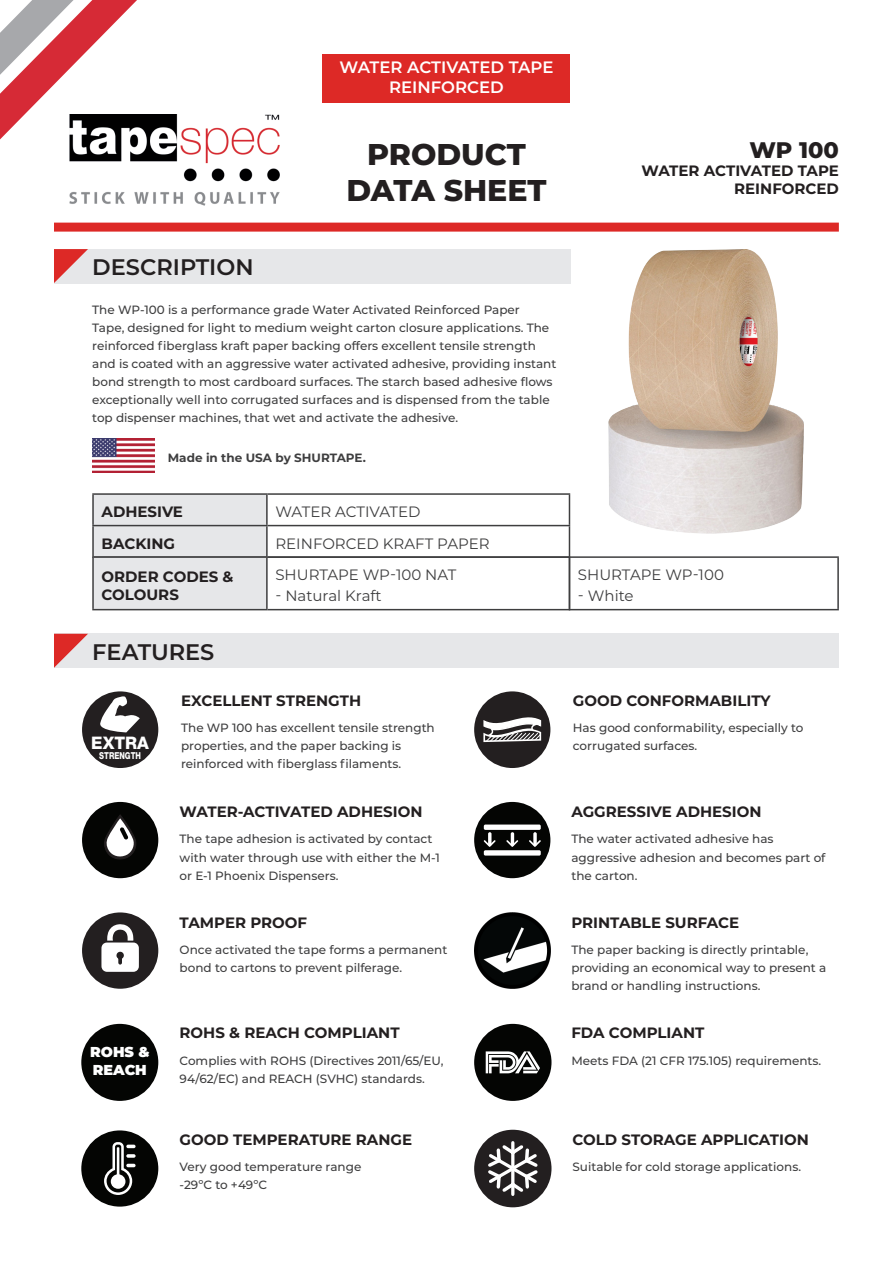
<style>
.page{position:relative;width:893px;height:1263px;background:#fff}
.page>*{position:absolute;margin:0;border:0;box-sizing:border-box;transform-origin:0 0}
.t1{font:800 30px "Montserrat";color:#231f20}
.t2{font:600 22.5px "Montserrat";color:#231f20}
.t3{font:800 22.5px "Montserrat";color:#231f20}
.t4{font:800 17.25px "Helvetica Neue LT Pro";color:#fff;scale:.96 1}
.t5{font:600 16.5px "Montserrat";color:#fff}
.t6{font:700 15px/18px "Montserrat";color:#231f20}
.Body_Copy{font:15px "Montserrat";color:#3e3e3f}
.t7{font:900 14.4px/17.2px "Montserrat";color:#fff}
.t8{font:500 12px/18px "Montserrat";color:#3e3e3f}
.t9{font:700 12px "Montserrat";color:#3e3e3f}
.t10{font:800 9.6px "Helvetica Neue LT Pro";color:#fff;scale:.77 1}
</style>
<div class="page">
<div style="left:54px;top:223px;width:785px;height:9px;background:#dd2926"></div>
<img style="left:69px;top:114px;width:211px;height:92px">
<div style="left:54px;top:249px;width:516px;height:34px;background:#e6e7e9"></div>
<svg style="left:54px;top:249px;width:34px;height:34px"></svg>
<svg style="left:0;top:0;width:137px;height:139px"></svg>
<div style="left:54px;top:634px;width:785px;height:34px;background:#e6e7e9"></div>
<svg style="left:54px;top:634px;width:34px;height:34px"></svg>
<div style="left:323px;top:54px;width:247px;height:49px;background:#dd2926"></div>
<div style="left:94px;top:495px;width:172px;height:61px;background:#e6e7e9"></div>
<hr style="left:92px;top:493px;width:176px;height:2px;background:#3e3e3f">
<hr style="left:92px;top:495px;width:2px;height:30px;background:#3e3e3f">
<hr style="left:266px;top:495px;width:2px;height:30px;background:#3e3e3f">
<hr style="left:92px;top:525px;width:176px;height:1px;background:#3e3e3f">
<hr style="left:92px;top:526px;width:2px;height:30px;background:#3e3e3f">
<hr style="left:266px;top:526px;width:2px;height:30px;background:#3e3e3f">
<hr style="left:268px;top:493px;width:302px;height:2px;background:#3e3e3f">
<hr style="left:569px;top:495px;width:1px;height:30px;background:#3e3e3f">
<hr style="left:268px;top:525px;width:302px;height:1px;background:#3e3e3f">
<hr style="left:569px;top:526px;width:1px;height:30px;background:#3e3e3f">
<div style="left:93px;top:557px;width:174px;height:53px;background:#e6e7e9"></div>
<hr style="left:92px;top:556px;width:176px;height:2px;background:#3e3e3f">
<hr style="left:92px;top:558px;width:2px;height:51px;background:#3e3e3f">
<hr style="left:266px;top:558px;width:2px;height:51px;background:#3e3e3f">
<hr style="left:92px;top:609px;width:176px;height:1px;background:#3e3e3f">
<hr style="left:268px;top:556px;width:302px;height:2px;background:#3e3e3f">
<hr style="left:268px;top:609px;width:302px;height:1px;background:#3e3e3f">
<hr style="left:569px;top:556px;width:270px;height:2px;background:#3e3e3f">
<hr style="left:837px;top:558px;width:2px;height:51px;background:#3e3e3f">
<hr style="left:569px;top:609px;width:270px;height:1px;background:#3e3e3f">
<hr style="left:569px;top:558px;width:1px;height:51px;background:#3e3e3f">
<div style="left:82px;top:691px;width:76px;height:77px;background:#231f20;border-radius:50%"></div>
<svg style="left:98px;top:695px;width:42px;height:37px"></svg>
<div style="left:474px;top:691px;width:76px;height:77px;background:#231f20;border-radius:50%"></div>
<svg style="left:484px;top:711px;width:56px;height:24px"></svg>
<div style="left:483px;top:711px;width:58px;height:25px;border:2px solid #fff;border-radius:9px"></div>
<svg style="left:483px;top:723px;width:59px;height:20px"></svg>
<div style="left:82px;top:802px;width:76px;height:76px;background:#040503;border-radius:50%"></div>
<svg style="left:104px;top:814px;width:32px;height:46px"></svg>
<div style="left:474px;top:802px;width:76px;height:76px;background:#040503;border-radius:50%"></div>
<div style="left:484px;top:850px;width:57px;height:5px;background:#fff;border-radius:2px"></div>
<div style="left:484px;top:824px;width:57px;height:6px;background:#fff;border-radius:2px"></div>
<hr style="left:511px;top:832px;width:3px;height:14px;background:#fff;border-radius:2px">
<svg style="left:506px;top:840px;width:12px;height:7px"></svg>
<hr style="left:488px;top:832px;width:3px;height:14px;background:#fff;border-radius:2px">
<svg style="left:484px;top:840px;width:12px;height:7px"></svg>
<svg style="left:533px;top:832px;width:4px;height:14px"></svg>
<svg style="left:529px;top:840px;width:12px;height:7px"></svg>
<div style="left:82px;top:912px;width:76px;height:77px;background:#231f20;border-radius:50%"></div>
<svg style="left:101px;top:924px;width:38px;height:48px"></svg>
<img style="left:474px;top:912px;width:76px;height:77px">
<div style="left:81px;top:1024px;width:77px;height:77px;background:#040503;border-radius:50%"></div>
<div style="left:474px;top:1024px;width:77px;height:77px;background:#040503;border-radius:50%"></div>
<svg style="left:486px;top:1051px;width:54px;height:22px"></svg>
<img style="left:609px;top:250px;width:195px;height:284px">
<img style="left:92px;top:439px;width:62px;height:34px">
<div style="left:81px;top:1130px;width:77px;height:76px;background:#040503;border-radius:50%"></div>
<svg style="left:104px;top:1142px;width:32px;height:53px"></svg>
<svg style="left:126px;top:1154px;width:10px;height:4px"></svg>
<div style="left:474px;top:1130px;width:77px;height:77px;background:#231f20;border-radius:50%"></div>
<svg style="left:488px;top:1142px;width:50px;height:53px"></svg>
<p class="t5" style="left:340px;top:56px;width:215px">WATER ACTIVATED TAPE</p>
<p class="t5" style="left:389px;top:76px;width:116px">REINFORCED</p>
<p class="t1" style="left:367px;top:132px;width:160px">PRODUCT</p>
<p class="t1" style="left:346px;top:168px;width:202px">DATA SHEET</p>
<p class="t3" style="left:750px;top:133px;width:91px">WP 100</p>
<p class="t6" style="left:641px;top:161px;width:199px">WATER ACTIVATED TAPE</p>
<p class="t6" style="left:734px;top:179px;width:106px">REINFORCED</p>
<p class="t2" style="left:92px;top:251px;width:163px">DESCRIPTION</p>
<p class="t8" style="left:92px;top:301px;width:466px">The WP-100 is a performance grade Water Activated Reinforced Paper<br>Tape, designed for light to medium weight carton closure applications. The reinforced fiberglass kraft paper backing offers excellent tensile strength and is coated with an aggressive water activated adhesive, providing instant bond strength to most cardboard surfaces. The starch based adhesive flows exceptionally well into corrugated surfaces and is dispensed from the table top dispenser machines, that wet and activate the adhesive.</p>
<p class="t9" style="left:168px;top:449px;width:200px">Made in the USA by SHURTAPE.</p>
<p class="t6" style="left:102px;top:502px;width:83px">ADHESIVE</p>
<p class="Body_Copy" style="left:275px;top:501px;width:147px">WATER ACTIVATED</p>
<p class="t6" style="left:102px;top:533px;width:75px">BACKING</p>
<p class="Body_Copy" style="left:275px;top:533px;width:216px">REINFORCED KRAFT PAPER</p>
<p class="t6" style="left:102px;top:566px;width:134px">ORDER CODES &amp;<br>COLOURS</p>
<p class="Body_Copy" style="left:275px;top:564px;width:182px">SHURTAPE WP-100 NAT</p>
<p class="Body_Copy" style="left:275px;top:585px;width:108px">- Natural Kraft</p>
<p class="Body_Copy" style="left:578px;top:564px;width:147px">SHURTAPE WP-100</p>
<p class="Body_Copy" style="left:578px;top:585px;width:57px">- White</p>
<p class="t2" style="left:92px;top:636px;width:124px">FEATURES</p>
<h3 class="t4" style="left:91px;top:732px;width:62px">EXTRA</h3>
<p class="t10" style="left:99px;top:750px;width:56px">STRENGTH</p>
<p class="t7" style="left:90px;top:1043px;width:61px">ROHS &amp;<br>REACH</p>
<p class="t6" style="left:181px;top:691px;width:182px">EXCELLENT STRENGTH</p>
<p class="t8" style="left:181px;top:719px;width:255px">The WP 100 has excellent tensile strength properties, and the paper backing is reinforced with fiberglass filaments.</p>
<p class="t6" style="left:180px;top:802px;width:244px">WATER-ACTIVATED ADHESION</p>
<p class="t8" style="left:180px;top:830px;width:262px">The tape adhesion is activated by contact with water through use with either the M-1 or E-1 Phoenix Dispensers.</p>
<p class="t6" style="left:180px;top:912px;width:129px">TAMPER PROOF</p>
<p class="t8" style="left:180px;top:940px;width:269px">Once activated the tape forms a permanent bond to cartons to prevent pilferage.</p>
<p class="t6" style="left:180px;top:1023px;width:222px">ROHS &amp; REACH COMPLIANT</p>
<p class="t8" style="left:180px;top:1051px;width:266px">Complies with ROHS (Directives 2011/65/EU,<br>94/62/EC) and REACH (SVHC) standards.</p>
<p class="t6" style="left:573px;top:691px;width:199px">GOOD CONFORMABILITY</p>
<p class="t8" style="left:573px;top:719px;width:232px">Has good conformability, especially to corrugated surfaces.</p>
<p class="t6" style="left:571px;top:802px;width:192px">AGGRESSIVE ADHESION</p>
<p class="t8" style="left:571px;top:830px;width:256px">The water activated adhesive has aggressive adhesion and becomes part of the carton.</p>
<p class="t6" style="left:571px;top:912px;width:169px">PRINTABLE SURFACE</p>
<p class="t8" style="left:571px;top:940px;width:256px">The paper backing is directly printable, providing an economical way to present a brand or handling instructions.</p>
<p class="t6" style="left:571px;top:1023px;width:135px">FDA COMPLIANT</p>
<p class="t8" style="left:571px;top:1051px;width:251px">Meets FDA (21 CFR 175.105) requirements.</p>
<p class="t6" style="left:180px;top:1130px;width:234px">GOOD TEMPERATURE RANGE</p>
<p class="t8" style="left:180px;top:1158px;width:183px">Very good temperature range</p>
<p class="t8" style="left:180px;top:1176px;width:89px">-29ºC to +49ºC</p>
<p class="t6" style="left:572px;top:1130px;width:238px">COLD STORAGE APPLICATION</p>
<p class="t8" style="left:572px;top:1158px;width:230px">Suitable for cold storage applications.</p>
</div>
